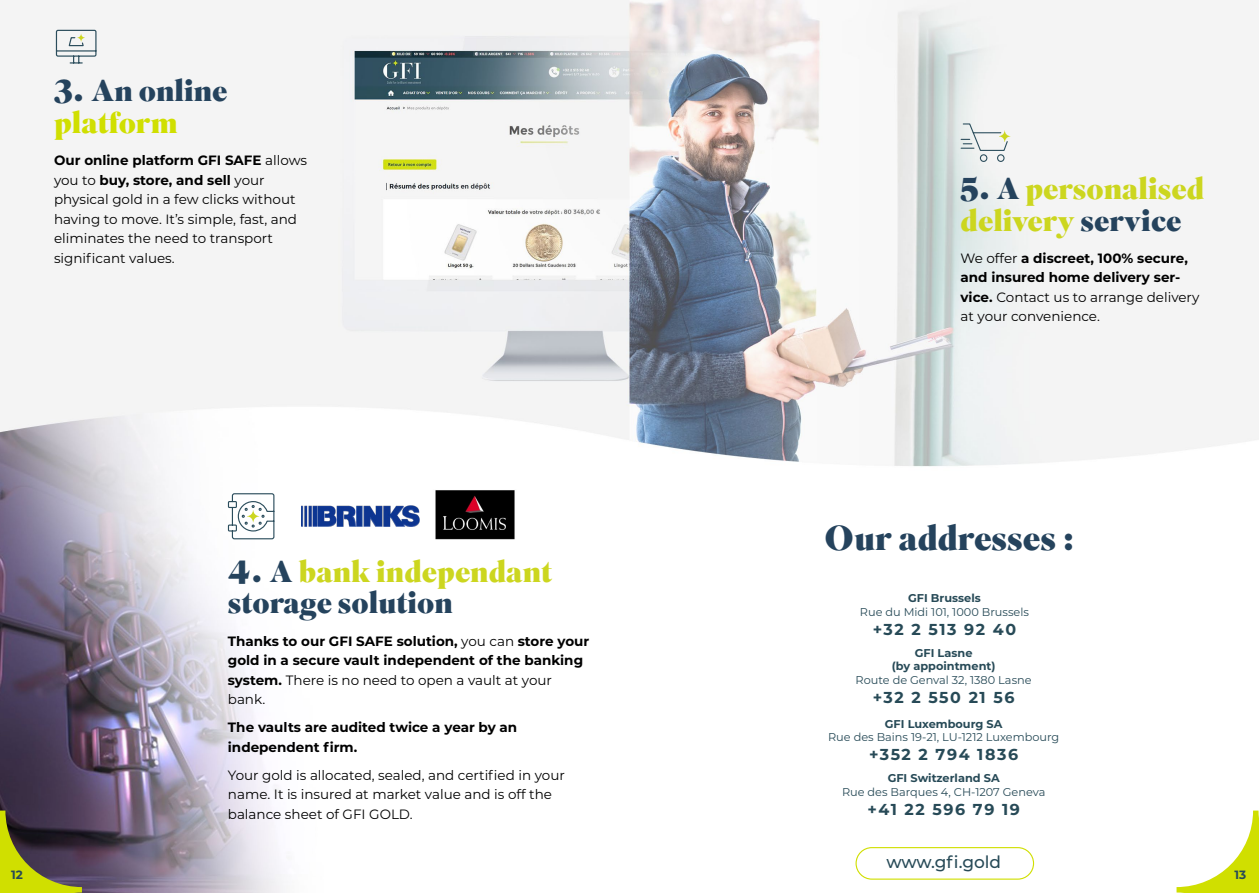
<style>
.page{position:relative;width:1259px;height:893px;background:#fff}
.page>*{position:absolute;margin:0;border:0;box-sizing:border-box;transform-origin:0 0}
.t1{font:900 34.5px "Superior Title";color:#25435d}
.t2{font:900 30px/31.5px "Superior Title";color:#25435d}
.t3{font:900 30px/31.5px "Superior Title";color:#ccd61f}
.t4{font:500 16.95px "Montserrat";color:#274a57}
.t5{font:700 15.9px "Montserrat";letter-spacing:.1em;color:#274a57}
.t6{font:700 13.5px/19.5px "Montserrat";color:#000}
.t7{font:13.5px/19.5px "Montserrat";color:#000}
.t8{font:700 12px "Montserrat";color:#274a57}
.t9{font:11.25px "Montserrat";color:#274a57}
.t10{font:700 11.25px/13.5px "Montserrat";color:#274a57;text-align:center}
.s1{font-size:34.5px}
.s2{color:#d0df00}
.s3{font-weight:700}
.s4{font-size:34.5px;color:#25435d}
.s5{color:#25435d}
.s6{font-weight:400}
.s7{color:#ccd61f}
</style>
<div class="page">
<img style="left:0;top:0;width:1259px;height:893px">
<svg style="left:227px;top:493px;width:48px;height:47px"></svg>
<svg style="left:247px;top:510px;width:12px;height:12px"></svg>
<svg style="left:960px;top:123px;width:50px;height:39px"></svg>
<svg style="left:55px;top:29px;width:42px;height:35px"></svg>
<svg style="left:77px;top:34px;width:8px;height:8px"></svg>
<img style="left:301px;top:506px;width:119px;height:21px">
<svg style="left:1176px;top:810px;width:83px;height:83px"></svg>
<svg style="left:0;top:810px;width:82px;height:83px;background:#69662e"></svg>
<div style="left:856px;top:848px;width:177px;height:31px;background:#fff;border-radius:16px"></div>
<div style="left:855px;top:847px;width:179px;height:33px;border:1px solid #d0df00;border-radius:16px"></div>
<img style="left:430px;top:490px;width:90px;height:49px">
<h2 class="t2" style="left:54px;top:77px;width:175px"><span class="s1">3.</span> An online <span class="s2">platform</span></h2>
<p class="t7" style="left:54px;top:150px;width:254px"><span class="s3">Our online platform GFI SAFE</span> allows you to <span class="s3">buy, store, and sell</span> your physical gold in a few clicks without having to move. It’s simple, fast, and eliminates the need to transport significant values.</p>
<h2 class="t3" style="left:960px;top:174px;width:245px"><span class="s4">5.</span> <span class="s5">A</span> personalised delivery <span class="s5">service</span></h2>
<p class="t6" style="left:960px;top:248px;width:240px"><span class="s6">We offer</span> a discreet, 100% secure, and insured home delivery ser&shy;vice. <span class="s6">Contact us to arrange delivery at your convenience.</span></p>
<h1 class="t1" style="left:825px;top:516px;width:251px">Our addresses :</h1>
<h2 class="t2" style="left:228px;top:557px;width:326px"><span class="s1">4.</span> A <span class="s7">bank independant </span>storage solution</h2>
<p class="t6" style="left:228px;top:630px;width:363px">Thanks to our GFI SAFE solution, <span class="s6">you can</span> store your gold in a secure vault independent of the banking system. <span class="s6">There is no need to open a vault at your bank.</span></p>
<p class="t6" style="left:228px;top:717px;width:291px">The vaults are audited twice a year by an independent firm.</p>
<p class="t7" style="left:228px;top:764px;width:338px">Your gold is allocated, sealed, and certified in your name. It is insured at market value and is off the balance sheet of GFI GOLD.</p>
<p class="t10" style="left:908px;top:591px;width:74px">GFI Brussels</p>
<p class="t9" style="left:860px;top:604px;width:170px">Rue du Midi 101, 1000 Brussels</p>
<p class="t5" style="left:873px;top:618px;width:145px">+32 2 513 92 40</p>
<p class="t10" style="left:892px;top:645px;width:105px">GFI Lasne<br>(by appointment)</p>
<p class="t9" style="left:855px;top:672px;width:178px">Route de Genval 32, 1380 Lasne</p>
<p class="t5" style="left:872px;top:686px;width:143px">+32 2 550 21 56</p>
<p class="t10" style="left:885px;top:716px;width:119px">GFI Luxembourg SA</p>
<p class="t9" style="left:828px;top:730px;width:233px">Rue des Bains 19-21, LU-1212 Luxembourg</p>
<p class="t5" style="left:869px;top:743px;width:150px">+352 2 794 1836</p>
<p class="t10" style="left:887px;top:771px;width:114px">GFI Switzerland SA</p>
<p class="t9" style="left:842px;top:784px;width:205px">Rue des Barques 4, CH-1207 Geneva</p>
<p class="t5" style="left:867px;top:798px;width:154px">+41 22 596 79 19</p>
<p class="t4" style="left:886px;top:850px;width:116px">www.gfi.gold</p>
<p class="t8" style="left:11px;top:866px;width:13px">12</p>
<p class="t8" style="left:1234px;top:866px;width:13px">13</p>
</div>
